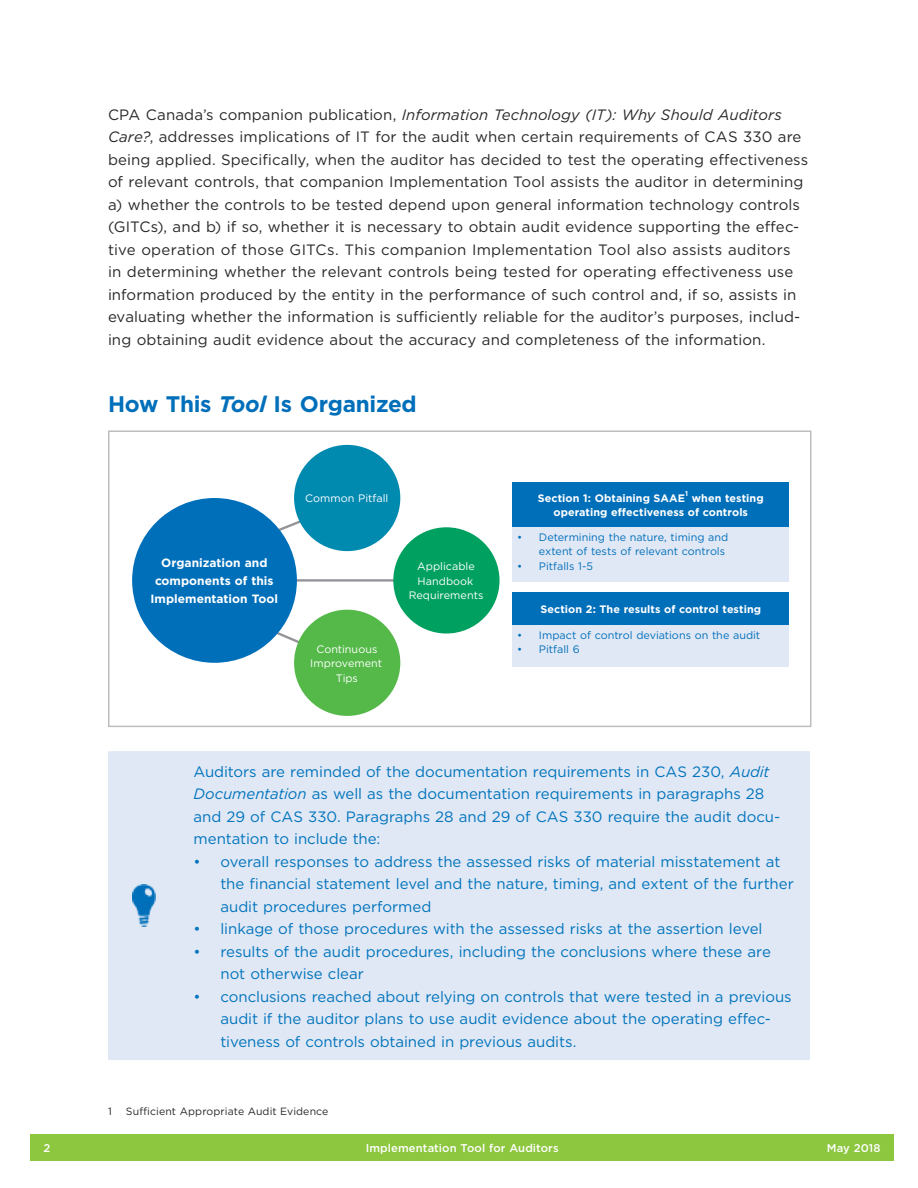
<style>
.page{position:relative;width:918px;height:1188px;background:#fff}
.page>*{position:absolute;margin:0;border:0;box-sizing:border-box;transform-origin:0 0}
.t1{font:700 22.5px "Gotham";letter-spacing:-.015em;color:#006fba}
.t2{font:15px/22.5px "Gotham";letter-spacing:.005em;color:#292829}
.t3{font:15px/22.5px "Gotham";letter-spacing:-.005em;color:#0074bc}
.t4{font:700 12px/18px "Gotham";color:#fff;text-align:center}
.t5{font:500 11.25px "Gotham";letter-spacing:.01em;color:#fff}
.t6{font:10.8px/14.4px "Gotham";color:#006fba}
.t7{font:700 10.8px/14.4px "Gotham";letter-spacing:.005em;color:#fff}
.t8{font:10.8px/14.4px "Gotham";letter-spacing:.005em;color:#fff;text-align:center}
.t9{font:10.5px "Gotham";letter-spacing:.01em;color:#292829}
.t10{font:700 7.05px "Gotham";color:#fff}
.s1{font-style:italic}
</style>
<div class="page">
<div style="left:30px;top:1134px;width:864px;height:27px;background:#8dc63f"></div>
<hr style="left:212px;top:579px;width:224px;height:3px;background:#939598">
<svg style="left:153px;top:500px;width:197px;height:163px"></svg>
<div style="left:132px;top:498px;width:165px;height:165px;background:#006fba;border-radius:50%"></div>
<div style="left:294px;top:445px;width:106px;height:106px;background:#008ab0;border-radius:50%"></div>
<div style="left:393px;top:527px;width:107px;height:107px;background:#00a160;border-radius:50%"></div>
<div style="left:294px;top:610px;width:106px;height:106px;background:#54b948;border-radius:50%"></div>
<div style="left:513px;top:482px;width:276px;height:46px;background:#006fba"></div>
<div style="left:513px;top:528px;width:276px;height:54px;background:#e1e8f5"></div>
<div style="left:513px;top:592px;width:276px;height:34px;background:#006fba"></div>
<div style="left:513px;top:626px;width:276px;height:41px;background:#e1e8f5"></div>
<div style="left:108px;top:430px;width:704px;height:297px;border:2px solid #bcbec0"></div>
<div style="left:108px;top:751px;width:702px;height:309px;background:#e1e8f5"></div>
<img style="left:132px;top:885px;width:24px;height:42px">
<p class="t2" style="left:108px;top:103px;width:702px">CPA Canada’s companion publication, <span class="s1">Information Technology (IT): Why Should Auditors Care?</span>, addresses implications of IT for the audit when certain requirements of CAS 330 are being applied. Specifically, when the auditor has decided to test the operating effectiveness of relevant controls, that companion Implementation Tool assists the auditor in determining a) whether the controls to be tested depend upon general information technology controls (GITCs), and b) if so, whether it is necessary to obtain audit evidence supporting the effec&shy;tive operation of those GITCs. This companion Implementation Tool also assists auditors<br>in determining whether the relevant controls being tested for operating effectiveness use information produced by the entity in the performance of such control and, if so, assists in evaluating whether the information is sufficiently reliable for the auditor’s purposes, includ&shy;ing obtaining audit evidence about the accuracy and completeness of the information.</p>
<h1 class="t1" style="left:108px;top:390px;width:310px">How This <span class="s1">Tool</span> Is Organized</h1>
<p class="t4" style="left:151px;top:554px;width:129px">Organization and components of this<br>Implementation Tool</p>
<p class="t8" style="left:305px;top:491px;width:85px">Common Pitfall</p>
<p class="t8" style="left:310px;top:641px;width:73px">Continuous<br>Improvement<br>Tips</p>
<p class="t8" style="left:409px;top:559px;width:76px">Applicable<br>Handbook<br>Requirements</p>
<p class="t7" style="left:538px;top:491px;width:149px">Section 1: Obtaining SAAE</p>
<p class="t10" style="left:685px;top:489px;width:4px">1</p>
<p class="t7" style="left:553px;top:491px;width:212px;text-indent:139px">when testing operating effectiveness of controls</p>
<p class="t6" style="left:539px;top:530px;width:191px;text-indent:-22px">• Determining the nature, timing and extent of tests of relevant controls</p>
<p class="t6" style="left:517px;top:559px;width:77px">• Pitfalls 1-5</p>
<p class="t7" style="left:540px;top:602px;width:222px">Section 2: The results of control testing</p>
<p class="t6" style="left:517px;top:628px;width:245px">• Impact of control deviations on the audit</p>
<p class="t6" style="left:517px;top:642px;width:64px">• Pitfall 6</p>
<p class="t3" style="left:194px;top:760px;width:588px">Auditors are reminded of the documentation requirements in CAS 230, <span class="s1">Audit Documentation</span> as well as the documentation requirements in paragraphs 28 and 29 of CAS 330. Paragraphs 28 and 29 of CAS 330 require the audit docu&shy;mentation to include the:</p>
<p class="t3" style="left:220px;top:850px;width:575px;text-indent:-27px">• overall responses to address the assessed risks of material misstatement at the financial statement level and the nature, timing, and extent of the further audit procedures performed</p>
<p class="t3" style="left:194px;top:917px;width:571px">• linkage of those procedures with the assessed risks at the assertion level</p>
<p class="t3" style="left:220px;top:940px;width:552px;text-indent:-27px">• results of the audit procedures, including the conclusions where these are not otherwise clear</p>
<p class="t3" style="left:220px;top:985px;width:573px;text-indent:-27px">• conclusions reached about relying on controls that were tested in a previous audit if the auditor plans to use audit evidence about the operating effec&shy;tiveness of controls obtained in previous audits.</p>
<p class="t9" style="left:108px;top:1104px;width:5px">1</p>
<p class="t9" style="left:126px;top:1104px;width:204px">Sufficient Appropriate Audit Evidence</p>
<p class="t5" style="left:44px;top:1141px;width:8px">2</p>
<p class="t5" style="left:366px;top:1141px;width:195px">Implementation Tool for Auditors</p>
<p class="t5" style="left:827px;top:1141px;width:55px">May 2018</p>
</div>
